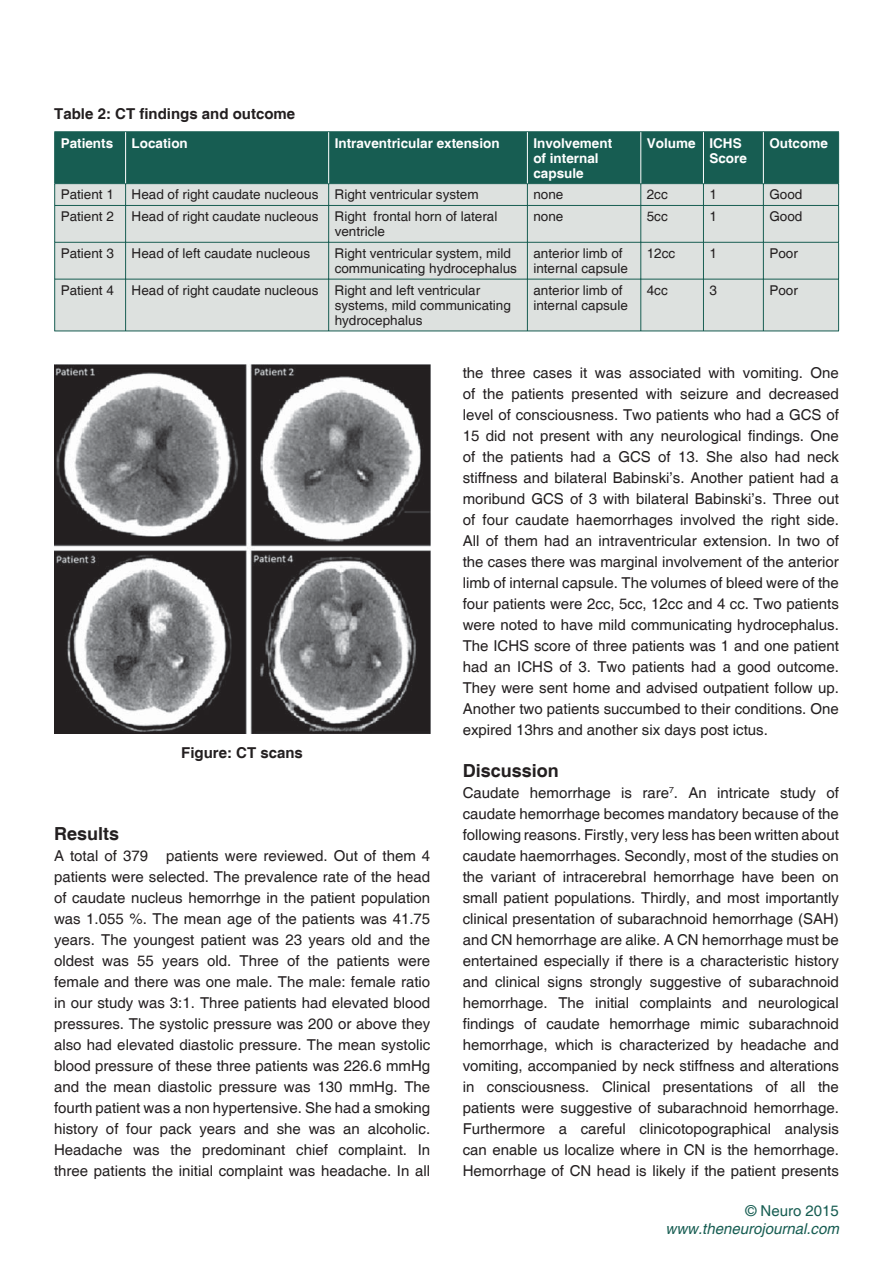
<style>
.page{position:relative;width:893px;height:1263px;background:#fff}
.page>*{position:absolute;margin:0;border:0;box-sizing:border-box;transform-origin:0 0}
.t1{font:700 18px "Helvetica";color:#231f20}
.t2{font:15px/21px "Helvetica";color:#231f20;text-align:justify}
.t3{font:700 15px "Helvetica";color:#231f20}
.t4{font:italic 15px "Helvetica";color:#175d52}
.t5{font:15px "Helvetica";color:#175d52}
.t6{font:13.5px/15px "Helvetica";color:#231f20}
.t7{font:700 13.5px/15px "Helvetica";color:#fff}
</style>
<div class="page">
<img style="left:54px;top:364px;width:376px;height:370px">
<div style="left:55px;top:206px;width:783px;height:125px;background:#dde1df"></div>
<hr style="left:54px;top:131px;width:785px;height:1px;background:#175d52">
<svg style="left:54px;top:132px;width:785px;height:73px;background:#4f827a"></svg>
<hr style="left:54px;top:205px;width:72px;height:1px;background:#175d52">
<hr style="left:54px;top:206px;width:1px;height:36px;background:#175d52">
<hr style="left:126px;top:205px;width:203px;height:1px;background:#175d52">
<hr style="left:125px;top:206px;width:1px;height:36px;background:#175d52">
<hr style="left:329px;top:205px;width:198px;height:1px;background:#175d52">
<hr style="left:328px;top:206px;width:1px;height:36px;background:#175d52">
<hr style="left:527px;top:205px;width:114px;height:1px;background:#175d52">
<hr style="left:527px;top:206px;width:1px;height:36px;background:#175d52">
<hr style="left:641px;top:205px;width:62px;height:1px;background:#175d52">
<hr style="left:640px;top:206px;width:1px;height:36px;background:#175d52">
<hr style="left:703px;top:205px;width:60px;height:1px;background:#175d52">
<hr style="left:703px;top:206px;width:1px;height:36px;background:#175d52">
<hr style="left:763px;top:205px;width:76px;height:1px;background:#175d52">
<hr style="left:763px;top:206px;width:1px;height:36px;background:#175d52">
<hr style="left:838px;top:206px;width:1px;height:36px;background:#175d52">
<hr style="left:54px;top:242px;width:72px;height:1px;background:#175d52">
<hr style="left:54px;top:243px;width:1px;height:36px;background:#175d52">
<hr style="left:126px;top:242px;width:203px;height:1px;background:#175d52">
<hr style="left:125px;top:243px;width:1px;height:36px;background:#175d52">
<hr style="left:329px;top:242px;width:198px;height:1px;background:#175d52">
<hr style="left:328px;top:243px;width:1px;height:36px;background:#175d52">
<hr style="left:527px;top:242px;width:114px;height:1px;background:#175d52">
<hr style="left:527px;top:243px;width:1px;height:36px;background:#175d52">
<hr style="left:641px;top:242px;width:62px;height:1px;background:#175d52">
<hr style="left:640px;top:243px;width:1px;height:36px;background:#175d52">
<hr style="left:703px;top:242px;width:60px;height:1px;background:#175d52">
<hr style="left:703px;top:243px;width:1px;height:36px;background:#175d52">
<hr style="left:763px;top:242px;width:76px;height:1px;background:#175d52">
<hr style="left:763px;top:243px;width:1px;height:36px;background:#175d52">
<hr style="left:838px;top:243px;width:1px;height:36px;background:#175d52">
<hr style="left:54px;top:279px;width:72px;height:1px;background:#175d52">
<hr style="left:54px;top:279px;width:1px;height:52px;background:#175d52">
<hr style="left:126px;top:279px;width:203px;height:1px;background:#175d52">
<hr style="left:125px;top:279px;width:1px;height:52px;background:#175d52">
<hr style="left:329px;top:279px;width:198px;height:1px;background:#175d52">
<hr style="left:328px;top:279px;width:1px;height:52px;background:#175d52">
<hr style="left:527px;top:279px;width:114px;height:1px;background:#175d52">
<hr style="left:527px;top:279px;width:1px;height:52px;background:#175d52">
<hr style="left:641px;top:279px;width:62px;height:1px;background:#175d52">
<hr style="left:640px;top:279px;width:1px;height:52px;background:#175d52">
<hr style="left:703px;top:279px;width:60px;height:1px;background:#175d52">
<hr style="left:703px;top:279px;width:1px;height:52px;background:#175d52">
<hr style="left:763px;top:279px;width:76px;height:1px;background:#175d52">
<hr style="left:763px;top:279px;width:1px;height:52px;background:#175d52">
<hr style="left:838px;top:279px;width:1px;height:52px;background:#175d52">
<hr style="left:54px;top:331px;width:709px;height:1px;background:#175d52">
<hr style="left:763px;top:331px;width:76px;height:1px;background:#175d52">
<hr style="left:125px;top:132px;width:1px;height:51px;background:#fff">
<hr style="left:328px;top:132px;width:1px;height:51px;background:#fff">
<hr style="left:527px;top:132px;width:1px;height:51px;background:#fff">
<hr style="left:640px;top:132px;width:1px;height:51px;background:#fff">
<hr style="left:703px;top:132px;width:1px;height:51px;background:#fff">
<hr style="left:763px;top:132px;width:1px;height:51px;background:#fff">
<hr style="left:54px;top:132px;width:1px;height:51px;background:#175d52">
<hr style="left:838px;top:132px;width:1px;height:51px;background:#175d52">
<p class="t3" style="left:54px;top:105px;width:242px">Table 2: CT findings and outcome</p>
<p class="t7" style="left:61px;top:135px;width:54px">Patients</p>
<p class="t7" style="left:132px;top:135px;width:58px">Location</p>
<p class="t7" style="left:335px;top:135px;width:167px">Intraventricular extension</p>
<p class="t7" style="left:533px;top:135px;width:80px">Involvement of internal capsule</p>
<p class="t7" style="left:709px;top:135px;width:39px;text-indent:-63px">Volume ICHS<br>Score</p>
<p class="t7" style="left:769px;top:135px;width:60px">Outcome</p>
<p class="t6" style="left:61px;top:187px;width:55px">Patient 1</p>
<p class="t6" style="left:132px;top:187px;width:349px">Head of right caudate nucleous Right ventricular system</p>
<p class="t6" style="left:533px;top:187px;width:32px">none</p>
<p class="t6" style="left:647px;top:187px;width:23px">2cc</p>
<p class="t6" style="left:709px;top:187px;width:9px">1</p>
<p class="t6" style="left:769px;top:187px;width:35px">Good</p>
<p class="t6" style="left:61px;top:209px;width:55px">Patient 2</p>
<p class="t6" style="left:335px;top:209px;width:164px;text-indent:-203px">Head of right caudate nucleous Right frontal horn of lateral ventricle</p>
<p class="t6" style="left:533px;top:209px;width:32px">none</p>
<p class="t6" style="left:647px;top:209px;width:23px">5cc</p>
<p class="t6" style="left:709px;top:209px;width:9px">1</p>
<p class="t6" style="left:769px;top:209px;width:35px">Good</p>
<p class="t6" style="left:61px;top:246px;width:55px">Patient 3</p>
<p class="t6" style="left:132px;top:246px;width:180px">Head of left caudate nucleous</p>
<p class="t6" style="left:335px;top:246px;width:184px">Right ventricular system, mild communicating hydrocephalus</p>
<p class="t6" style="left:533px;top:246px;width:96px">anterior limb of internal capsule</p>
<p class="t6" style="left:647px;top:246px;width:30px">12cc</p>
<p class="t6" style="left:709px;top:246px;width:9px">1</p>
<p class="t6" style="left:769px;top:246px;width:30px">Poor</p>
<p class="t6" style="left:61px;top:283px;width:55px">Patient 4</p>
<p class="t6" style="left:335px;top:283px;width:178px;text-indent:-203px">Head of right caudate nucleous Right and left ventricular systems, mild communicating hydrocephalus</p>
<p class="t6" style="left:533px;top:283px;width:96px">anterior limb of internal capsule</p>
<p class="t6" style="left:647px;top:283px;width:23px">4cc</p>
<p class="t6" style="left:709px;top:283px;width:9px">3</p>
<p class="t6" style="left:769px;top:283px;width:30px">Poor</p>
<p class="t3" style="left:181px;top:744px;width:123px">Figure: CT scans</p>
<p class="t1" style="left:54px;top:824px;width:67px">Results</p>
<p class="t2" style="left:54px;top:845px;width:378px">A total of 379 patients were reviewed. Out of them 4 patients were selected. The prevalence rate of the head of caudate nucleus hemorrhge in the patient population was 1.055 %. The mean age of the patients was 41.75 years. The youngest patient was 23 years old and the oldest was 55 years old. Three of the patients were female and there was one male. The male: female ratio in our study was 3:1. Three patients had elevated blood pressures. The systolic pressure was 200 or above they also had elevated diastolic pressure. The mean systolic blood pressure of these three patients was 226.6 mmHg and the mean diastolic pressure was 130 mmHg. The fourth patient was a non hypertensive. She had a smoking history of four pack years and she was an alcoholic.<br>Headache was the predominant chief complaint. In three patients the initial complaint was headache. In all</p>
<p class="t2" style="left:463px;top:362px;width:378px">the three cases it was associated with vomiting. One of the patients presented with seizure and decreased level of consciousness. Two patients who had a GCS of 15 did not present with any neurological findings. One of the patients had a GCS of 13. She also had neck stiffness and bilateral Babinski’s. Another patient had a moribund GCS of 3 with bilateral Babinski’s. Three out of four caudate haemorrhages involved the right side.<br>All of them had an intraventricular extension. In two of the cases there was marginal involvement of the anterior limb of internal capsule. The volumes of bleed were of the four patients were 2cc, 5cc, 12cc and 4 cc. Two patients were noted to have mild communicating hydrocephalus.<br>The ICHS score of three patients was 1 and one patient had an ICHS of 3. Two patients had a good outcome.<br>They were sent home and advised outpatient follow up.<br>Another two patients succumbed to their conditions. One expired 13hrs and another six days post ictus.</p>
<p class="t1" style="left:463px;top:761px;width:98px">Discussion</p>
<p class="t2" style="left:463px;top:782px;width:378px">Caudate hemorrhage is rare<sup>7</sup>. An intricate study of caudate hemorrhage becomes mandatory because of the following reasons. Firstly, very less has been written about caudate haemorrhages. Secondly, most of the studies on the variant of intracerebral hemorrhage have been on small patient populations. Thirdly, and most importantly clinical presentation of subarachnoid hemorrhage (SAH) and CN hemorrhage are alike. A CN hemorrhage must be entertained especially if there is a characteristic history and clinical signs strongly suggestive of subarachnoid hemorrhage. The initial complaints and neurological findings of caudate hemorrhage mimic subarachnoid hemorrhage, which is characterized by headache and vomiting, accompanied by neck stiffness and alterations in consciousness. Clinical presentations of all the patients were suggestive of subarachnoid hemorrhage.<br>Furthermore a careful clinicotopographical analysis can enable us localize where in CN is the hemorrhage.<br>Hemorrhage of CN head is likely if the patient presents</p>
<p class="t5" style="left:745px;top:1202px;width:95px">© Neuro 2015</p>
<p class="t4" style="left:665px;top:1220px;width:175px">www.theneurojournal.com</p>
</div>
